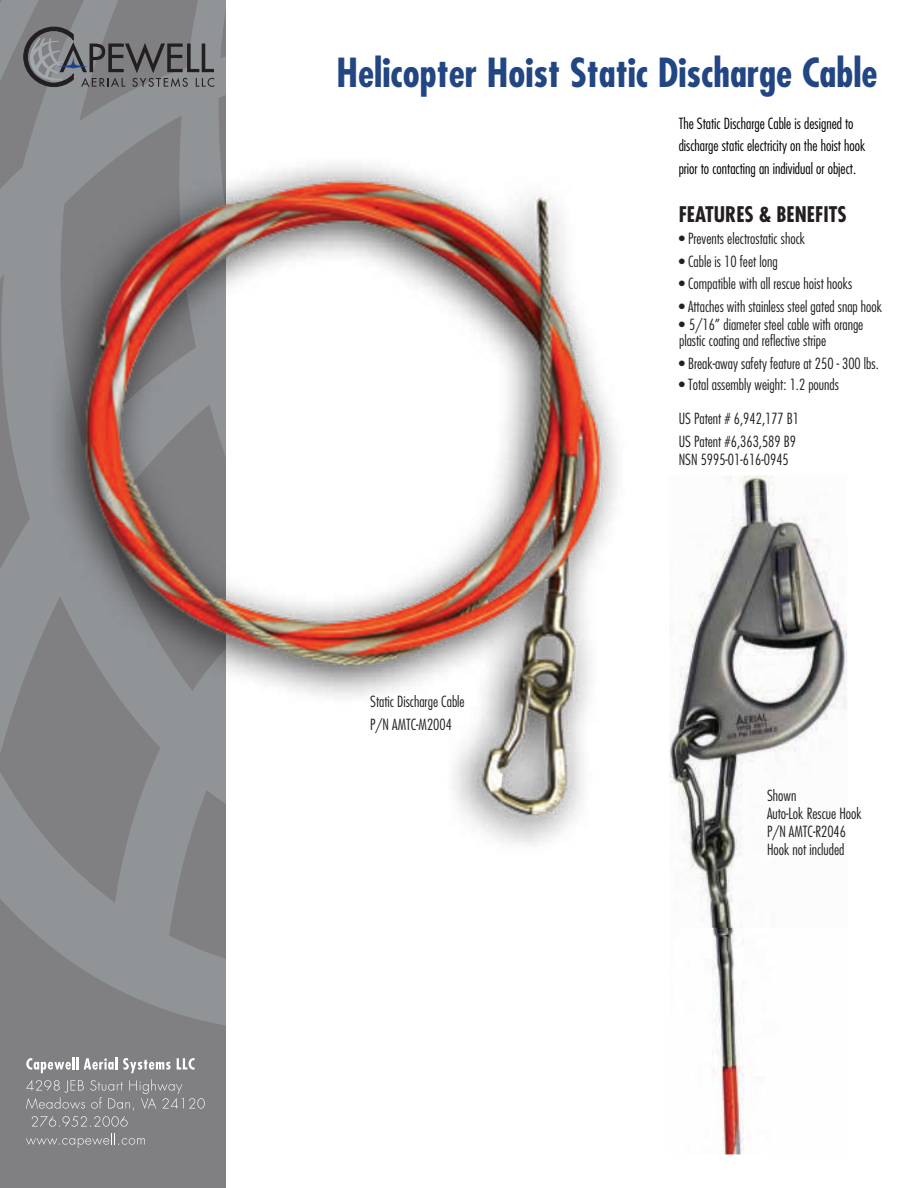
<style>
.page{position:relative;width:918px;height:1188px;background:#fff}
.page>*{position:absolute;margin:0;border:0;box-sizing:border-box;transform-origin:0 0}
.t1{font:700 condensed 39px "Futura Std";color:#224684}
.t2{font:700 condensed 21px "Futura Std";color:#231f20}
.t3{font:300 condensed 15px/18px "Futura Std";color:#231f20}
.t4{font:300 condensed 15px/22.5px "Futura Std";color:#000}
</style>
<div class="page">
<div style="left:0;top:0;width:225px;height:1188px;background:#808083"></div>
<svg style="left:0;top:0;width:225px;height:1074px;fill:#919497"></svg>
<svg style="left:23px;top:27px;width:191px;height:60px"></svg>
<svg style="left:26px;top:1057px;width:52px;height:16px"></svg>
<svg style="left:84px;top:1057px;width:33px;height:13px"></svg>
<svg style="left:123px;top:1058px;width:48px;height:15px"></svg>
<svg style="left:177px;top:1058px;width:18px;height:12px"></svg>
<svg style="left:26px;top:1079px;width:179px;height:48px"></svg>
<svg style="left:26px;top:1133px;width:119px;height:15px"></svg>
<img style="left:669px;top:475px;width:178px;height:680px">
<img style="left:51px;top:140px;width:566px;height:719px">
<h1 class="t1" style="left:336px;top:48px;width:543px">Helicopter Hoist Static Discharge Cable</h1>
<p class="t4" style="left:679px;top:112px;width:188px">The Static Discharge Cable is designed to discharge static electricity on the hoist hook prior to contacting an individual or object.</p>
<h2 class="t2" style="left:679px;top:201px;width:169px">FEATURES &amp; BENEFITS</h2>
<p class="t3" style="left:679px;top:230px;width:128px">• Prevents electrostatic shock</p>
<p class="t3" style="left:679px;top:252px;width:101px">• Cable is 10 feet long</p>
<p class="t3" style="left:679px;top:275px;width:175px">• Compatible with all rescue hoist hooks</p>
<p class="t3" style="left:679px;top:297px;width:205px">• Attaches with stainless steel gated snap hook</p>
<p class="t3" style="left:679px;top:317px;width:186px;line-height:16px">• 5/16” diameter steel cable with orange plastic coating and reflective stripe</p>
<p class="t3" style="left:679px;top:354px;width:202px">• Break-away safety feature at 250 - 300 lbs.</p>
<p class="t3" style="left:679px;top:375px;width:162px">• Total assembly weight: 1.2 pounds</p>
<p class="t3" style="left:679px;top:408px;width:122px;line-height:22.5px">US Patent # 6,942,177 B1<br>US Patent #6,363,589 B9</p>
<p class="t3" style="left:679px;top:450px;width:112px">NSN 5995-01-616-0945</p>
<p class="t3" style="left:370px;top:690px;width:96px;line-height:22.5px">Static Discharge Cable<br>P/N AMTC-M2004</p>
<p class="t3" style="left:767px;top:786px;width:96px">Shown<br>Auto-Lok Rescue Hook<br>P/N AMTC-R2046<br>Hook not included</p>
</div>
